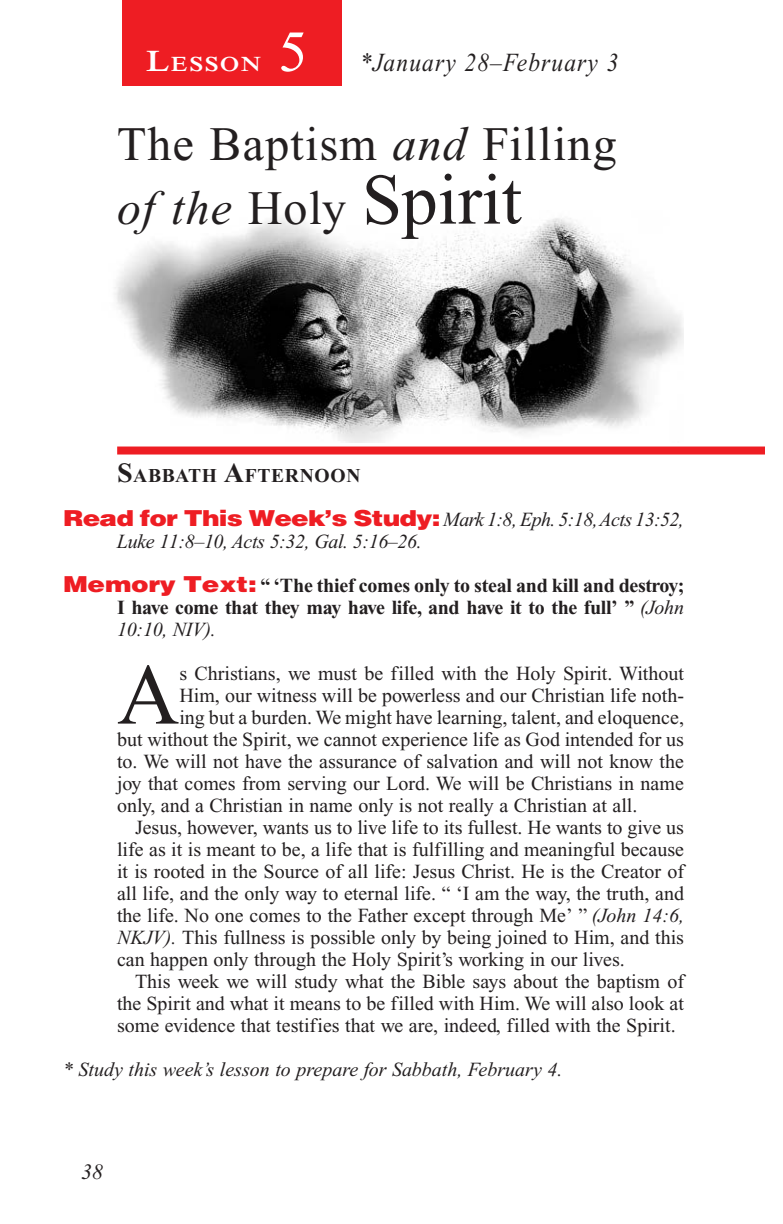
<style>
.page{position:relative;width:783px;height:1224px;background:#fff}
.page>*{position:absolute;margin:0;border:0;box-sizing:border-box;transform-origin:0 0}
.Body_Drop_Cap{font:86.4px "Times New Roman PS Std";color:#231f20}
.Lesson_Head_SA{font:72px "Times New Roman PS Std";color:#231f20}
.Lesson_Number{font:58px "Times New Roman PS Std";color:#fff}
.Lesson_Head_SA-2{font:48px "Times New Roman PS Std";letter-spacing:.025em;color:#231f20}
.Lesson_Dates{font:italic 26px "Times New Roman PS Std";letter-spacing:.05em;color:#231f20;scale:.9 1}
.t1{font:italic 22px "Times New Roman PS Std";color:#231f20}
.Lesson_Start_Head{font:600 21px "Times NRMT Std";letter-spacing:.07em;color:#fff;scale:1.1 1}
.Body{font:20px/22px "Times New Roman PS Std";color:#231f20;text-align:justify}
.Body_Drop_Cap-2{font:20px "Times New Roman PS Std";color:#231f20}
.Question{font:700 20px/22px "Times New Roman PS Std";letter-spacing:-.02em;color:#231f20;text-align:justify}
.Question-2{font:italic 20px/22px "Times New Roman PS Std";letter-spacing:-.02em;color:#231f20}
.Question-3{font:italic 20px "Times New Roman PS Std";color:#231f20}
.Sabbath_Afternoon_He{font:700 19.6px "Times New Roman PS Std";letter-spacing:.035em;color:#231f20}
.s1{font-size:30px}
.s2{font-style:italic}
.s3{font-style:italic;font-size:48px}
.s4{font-size:48px}
.s5{font-size:28px}
.s6{font-family:"Helvetica LT Std";font-weight:900;font-style:normal;font-size:22px;color:#ee1d23}
.s7{font-family:"Helvetica LT Std";font-weight:900;font-size:22px;color:#ee1d23}
.s8{font-weight:400;font-style:italic}
</style>
<div class="page">
<img style="left:115px;top:218px;width:569px;height:224px">
<div style="left:117px;top:447px;width:648px;height:8px;background:#ee1d23"></div>
<div style="left:122px;top:0;width:220px;height:86px;background:#ee1d23"></div>
<p class="Lesson_Number" style="left:278px;top:20px;width:30px">5</p>
<p class="Lesson_Start_Head" style="left:146px;top:52px;width:106px"><span class="s1">L</span>ESSON</p>
<p class="Lesson_Dates" style="left:360px;top:48px;width:289px">*January 28–February 3</p>
<p class="Lesson_Head_SA-2" style="left:117px;top:117px;width:501px">The Baptism <span class="s2">and</span> Filling</p>
<p class="Lesson_Head_SA" style="left:117px;top:160px;width:406px"><span class="s3">of the</span> <span class="s4">Holy</span> Spirit</p>
<p class="Sabbath_Afternoon_He" style="left:117px;top:464px;width:245px"><span class="s5">S</span>ABBATH <span class="s5">A</span>FTERNOON</p>
<p class="Question-2" style="left:117px;top:508px;width:568px;text-indent:-54px"><span class="s6">Read for This Week’s Study:</span> Mark 1:8, Eph. 5:18, Acts 13:52,<br>Luke 11:8–10, Acts 5:32, Gal. 5:16–26.</p>
<p class="Question" style="left:117px;top:574px;width:569px;text-indent:-54px"><span class="s7">Memory Text:</span> “ ‘The thief comes only to steal and kill and destroy; I have come that they may have life, and have it to the full’ ” <span class="s8">(John 10:10, NIV).</span></p>
<p class="Body_Drop_Cap" style="left:117px;top:648px;width:64px">A</p>
<p class="Body_Drop_Cap-2" style="left:179px;top:662px;width:506px">s Christians, we must be filled with the Holy Spirit. Without</p>
<p class="Body_Drop_Cap-2" style="left:179px;top:684px;width:506px">Him, our witness will be powerless and our Christian life noth-</p>
<p class="Body_Drop_Cap-2" style="left:179px;top:706px;width:506px">ing but a burden. We might have learning, talent, and eloquence,</p>
<p class="Body_Drop_Cap-2" style="left:117px;top:728px;width:569px">but without the Spirit, we cannot experience life as God intended for us</p>
<p class="Body_Drop_Cap-2" style="left:117px;top:750px;width:569px">to. We will not have the assurance of salvation and will not know the</p>
<p class="Body_Drop_Cap-2" style="left:117px;top:772px;width:568px">joy that comes from serving our Lord. We will be Christians in name</p>
<p class="Body_Drop_Cap-2" style="left:117px;top:794px;width:522px">only, and a Christian in name only is not really a Christian at all.</p>
<p class="Body" style="left:117px;top:816px;width:569px;text-indent:18px">Jesus, however, wants us to live life to its fullest. He wants to give us life as it is meant to be, a life that is fulfilling and meaningful because it is rooted in the Source of all life: Jesus Christ. He is the Creator of all life, and the only way to eternal life. “ ‘I am the way, the truth, and the life. No one comes to the Father except through Me’ ” <span class="s2">(John 14:6, NKJV).</span> This fullness is possible only by being joined to Him, and this can happen only through the Holy Spirit’s working in our lives.</p>
<p class="Body" style="left:117px;top:970px;width:569px;text-indent:18px">This week we will study what the Bible says about the baptism of the Spirit and what it means to be filled with Him. We will also look at some evidence that testifies that we are, indeed, filled with the Spirit.</p>
<p class="Question-3" style="left:63px;top:1058px;width:501px">* Study this week’s lesson to prepare for Sabbath, February 4.</p>
<p class="t1" style="left:81px;top:1160px;width:23px">38</p>
</div>
